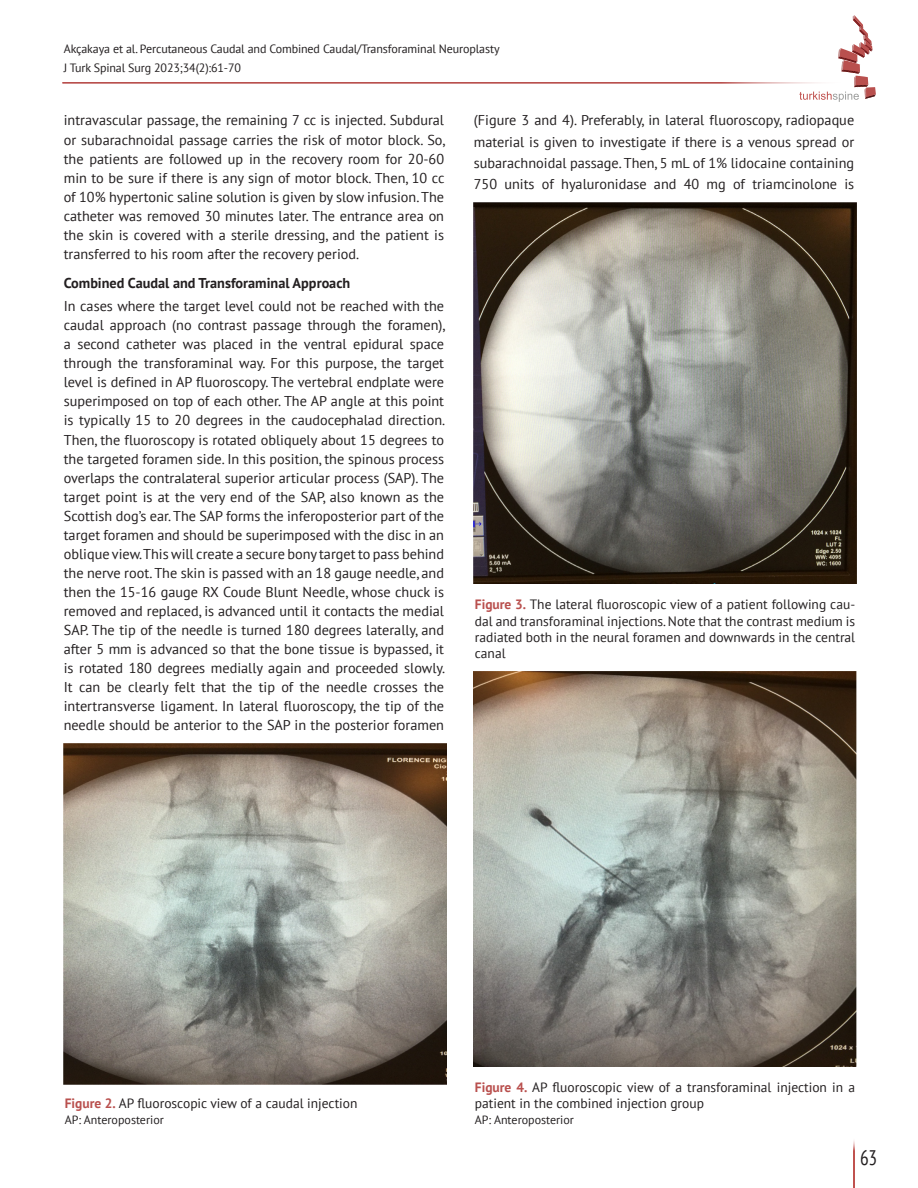
<style>
.page{position:relative;width:918px;height:1188px;background:#fff}
.page>*{position:absolute;margin:0;border:0;box-sizing:border-box;transform-origin:0 0}
.t1{font:condensed 21px "PT Sans";color:#231f20;scale:.92 1}
.YAZI{font:14.25px/19px "PT Sans";color:#231f20;text-align:justify}
.ARA_BASLIK{font:700 14.25px "PT Sans";color:#231f20}
.RESİM_ALTI{font:13.5px/16.2px "PT Sans";color:#231f20;text-align:justify}
.RESİM_ALTI-2{font:12px/19.8px "PT Sans";letter-spacing:-.01em;color:#231f20}
.s1{font-weight:700;color:#b9504e}
</style>
<div class="page">
<div style="left:63px;top:82px;width:786px;height:1px;background:#b9504e;border:1px solid #b9504e"></div>
<svg style="left:799px;top:15px;width:77px;height:87px"></svg>
<hr style="left:853px;top:1138px;width:2px;height:50px;background:#c0524f">
<img style="left:474px;top:202px;width:382px;height:381px">
<img style="left:64px;top:743px;width:382px;height:341px">
<img style="left:474px;top:672px;width:382px;height:394px">
<p class="RESİM_ALTI-2" style="left:64px;top:38px;width:437px">Akçakaya et al. Percutaneous Caudal and Combined Caudal/Transforaminal Neuroplasty<br>J Turk Spinal Surg 2023;34(2):61-70</p>
<p class="YAZI" style="left:64px;top:111px;width:383px">intravascular passage, the remaining 7 cc is injected. Subdural or subarachnoidal passage carries the risk of motor block. So, the patients are followed up in the recovery room for 20-60 min to be sure if there is any sign of motor block. Then, 10 cc of 10% hypertonic saline solution is given by slow infusion. The catheter was removed 30 minutes later. The entrance area on the skin is covered with a sterile dressing, and the patient is transferred to his room after the recovery period.</p>
<p class="ARA_BASLIK" style="left:64px;top:273px;width:288px">Combined Caudal and Transforaminal Approach</p>
<p class="YAZI" style="left:64px;top:296px;width:383px">In cases where the target level could not be reached with the caudal approach (no contrast passage through the foramen), a second catheter was placed in the ventral epidural space through the transforaminal way. For this purpose, the target level is defined in AP fluoroscopy. The vertebral endplate were superimposed on top of each other. The AP angle at this point is typically 15 to 20 degrees in the caudocephalad direction.<br>Then, the fluoroscopy is rotated obliquely about 15 degrees to the targeted foramen side. In this position, the spinous process overlaps the contralateral superior articular process (SAP). The target point is at the very end of the SAP, also known as the Scottish dog’s ear. The SAP forms the inferoposterior part of the target foramen and should be superimposed with the disc in an oblique view. This will create a secure bony target to pass behind the nerve root. The skin is passed with an 18 gauge needle, and then the 15-16 gauge RX Coude Blunt Needle, whose chuck is removed and replaced, is advanced until it contacts the medial SAP. The tip of the needle is turned 180 degrees laterally, and after 5 mm is advanced so that the bone tissue is bypassed, it is rotated 180 degrees medially again and proceeded slowly.<br>It can be clearly felt that the tip of the needle crosses the intertransverse ligament. In lateral fluoroscopy, the tip of the needle should be anterior to the SAP in the posterior foramen</p>
<p class="YAZI" style="left:474px;top:110px;width:382px;line-height:21.1px">(Figure 3 and 4). Preferably, in lateral fluoroscopy, radiopaque material is given to investigate if there is a venous spread or subarachnoidal passage. Then, 5 mL of 1% lidocaine containing 750 units of hyaluronidase and 40 mg of triamcinolone is</p>
<p class="RESİM_ALTI" style="left:475px;top:596px;width:382px"><span class="s1">Figure 3.</span> The lateral fluoroscopic view of a patient following cau&shy;dal and transforaminal injections. Note that the contrast medium is radiated both in the neural foramen and downwards in the central canal</p>
<p class="RESİM_ALTI" style="left:65px;top:1095px;width:294px"><span class="s1">Figure 2.</span> AP fluoroscopic view of a caudal injection</p>
<p class="RESİM_ALTI-2" style="left:65px;top:1110px;width:101px">AP: Anteroposterior</p>
<p class="RESİM_ALTI" style="left:475px;top:1079px;width:382px"><span class="s1">Figure 4.</span> AP fluoroscopic view of a transforaminal injection in a patient in the combined injection group</p>
<p class="RESİM_ALTI-2" style="left:475px;top:1110px;width:101px">AP: Anteroposterior</p>
<h1 class="t1" style="left:860px;top:1144px;width:20px">63</h1>
</div>
